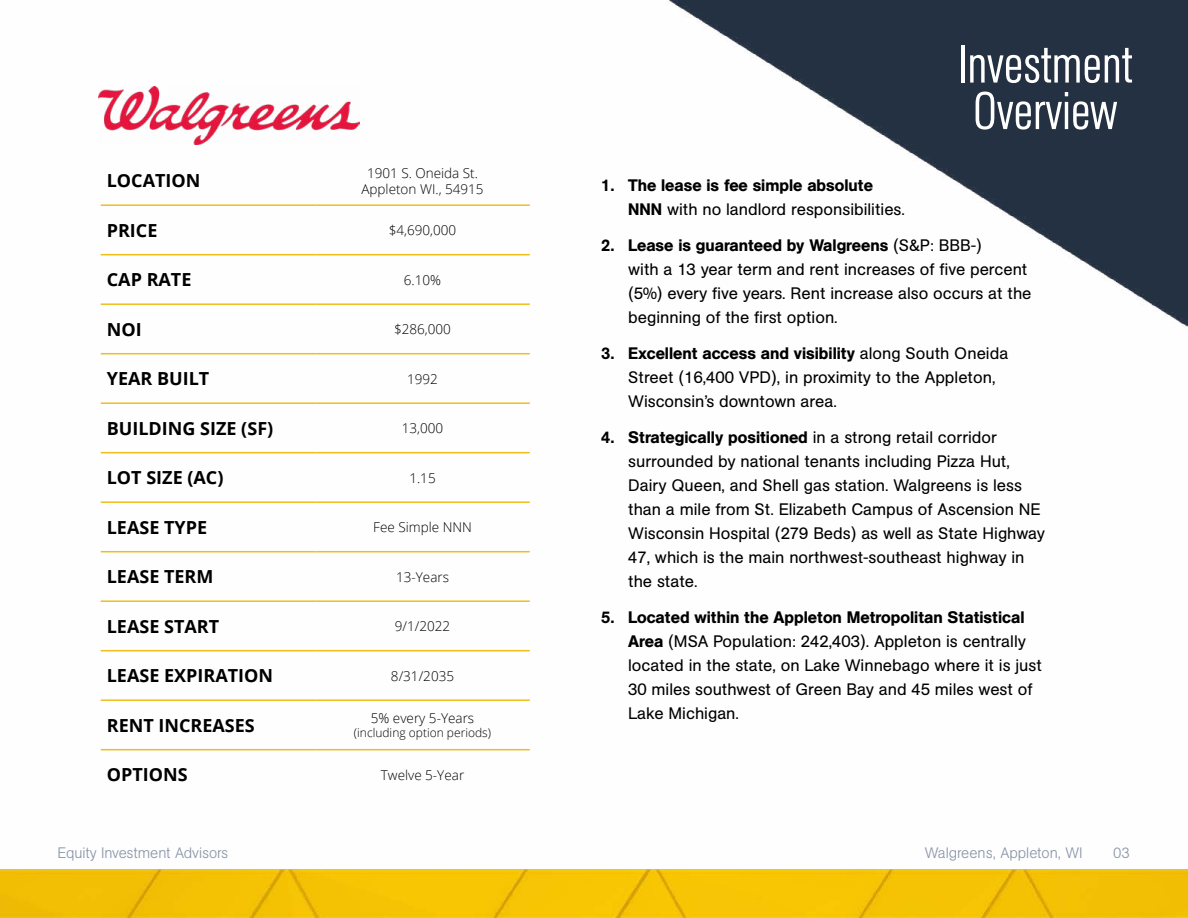
<style>
.page{position:relative;width:1188px;height:918px;background:#fff}
.page>*{position:absolute;margin:0;border:0;box-sizing:border-box;transform-origin:0 0}
.t1{font:300 condensed 52.5px/46.5px "AG Book Pro";color:#fff}
.t2{font:700 18px "Open Sans";color:#000}
.t3{font:16.5px/24px "AG Book Pro";color:#000}
.t4{font:500 16.5px/24px "AG Book Pro";color:#000}
.t5{font:300 15px "AG Book Pro";color:#8893a6}
.t6{font:300 13.5px/16.2px "Open Sans";color:#000;text-align:center}
.t7{font:300 12px "Open Sans";color:#000}
.s1{font-weight:400}
.s2{font-weight:500}
</style>
<div class="page">
<img style="left:0;top:0;width:1188px;height:918px">
<hr style="left:101px;top:204px;width:214px;height:2px;background:#efbe1b">
<hr style="left:315px;top:204px;width:215px;height:2px;background:#efbe1b">
<hr style="left:101px;top:254px;width:214px;height:1px;background:#efbe1b">
<hr style="left:315px;top:254px;width:215px;height:1px;background:#efbe1b">
<hr style="left:101px;top:303px;width:214px;height:2px;background:#efbe1b">
<hr style="left:315px;top:303px;width:215px;height:2px;background:#efbe1b">
<hr style="left:101px;top:353px;width:214px;height:1px;background:#efbe1b">
<hr style="left:315px;top:353px;width:215px;height:1px;background:#efbe1b">
<hr style="left:101px;top:402px;width:214px;height:2px;background:#efbe1b">
<hr style="left:315px;top:402px;width:215px;height:2px;background:#efbe1b">
<hr style="left:101px;top:452px;width:214px;height:1px;background:#efbe1b">
<hr style="left:315px;top:452px;width:215px;height:1px;background:#efbe1b">
<hr style="left:101px;top:501px;width:214px;height:2px;background:#efbe1b">
<hr style="left:315px;top:501px;width:215px;height:2px;background:#efbe1b">
<hr style="left:101px;top:551px;width:214px;height:1px;background:#efbe1b">
<hr style="left:315px;top:551px;width:215px;height:1px;background:#efbe1b">
<hr style="left:101px;top:600px;width:214px;height:2px;background:#efbe1b">
<hr style="left:315px;top:600px;width:215px;height:2px;background:#efbe1b">
<hr style="left:101px;top:650px;width:214px;height:1px;background:#efbe1b">
<hr style="left:315px;top:650px;width:215px;height:1px;background:#efbe1b">
<hr style="left:101px;top:699px;width:214px;height:2px;background:#efbe1b">
<hr style="left:315px;top:699px;width:215px;height:2px;background:#efbe1b">
<hr style="left:101px;top:749px;width:214px;height:1px;background:#efbe1b">
<hr style="left:315px;top:749px;width:215px;height:1px;background:#efbe1b">
<img style="left:98px;top:87px;width:261px;height:58px">
<p class="t2" style="left:107px;top:168px;width:95px">LOCATION</p>
<p class="t6" style="left:361px;top:164px;width:124px">1901 S. Oneida St.<br>Appleton WI., 54915</p>
<p class="t2" style="left:107px;top:218px;width:52px">PRICE</p>
<p class="t6" style="left:389px;top:222px;width:69px">$4,690,000</p>
<p class="t2" style="left:107px;top:267px;width:86px">CAP RATE</p>
<p class="t6" style="left:404px;top:271px;width:39px">6.10%</p>
<p class="t2" style="left:107px;top:317px;width:36px">NOI</p>
<p class="t6" style="left:394px;top:321px;width:58px">$286,000</p>
<p class="t2" style="left:107px;top:366px;width:104px">YEAR BUILT</p>
<p class="t6" style="left:407px;top:370px;width:32px">1992</p>
<p class="t2" style="left:107px;top:416px;width:168px">BUILDING SIZE (SF)</p>
<p class="t6" style="left:402px;top:420px;width:43px">13,000</p>
<p class="t2" style="left:107px;top:465px;width:118px">LOT SIZE (AC)</p>
<p class="t6" style="left:409px;top:469px;width:28px">1.15</p>
<p class="t2" style="left:107px;top:515px;width:102px">LEASE TYPE</p>
<p class="t6" style="left:373px;top:519px;width:100px">Fee Simple NNN</p>
<p class="t2" style="left:107px;top:564px;width:108px">LEASE TERM</p>
<p class="t6" style="left:396px;top:568px;width:55px">13-Years</p>
<p class="t2" style="left:107px;top:614px;width:114px">LEASE START</p>
<p class="t6" style="left:395px;top:618px;width:57px">9/1/2022</p>
<p class="t2" style="left:107px;top:663px;width:168px">LEASE EXPIRATION</p>
<p class="t6" style="left:391px;top:667px;width:65px">8/31/2035</p>
<p class="t2" style="left:107px;top:713px;width:150px">RENT INCREASES</p>
<p class="t6" style="left:371px;top:710px;width:105px">5% every 5-Years</p>
<p class="t7" style="left:354px;top:725px;width:139px">(including option periods)</p>
<p class="t2" style="left:107px;top:762px;width:82px">OPTIONS</p>
<p class="t6" style="left:381px;top:766px;width:85px">Twelve 5-Year</p>
<h1 class="t1" style="left:958px;top:41px;width:176px">Investment<br>Overview</h1>
<p class="t4" style="left:628px;top:173px;width:278px;text-indent:-27px">1. The lease is fee simple absolute<br>NNN <span class="s1">with no landlord responsibilities.</span></p>
<p class="t3" style="left:628px;top:233px;width:405px;text-indent:-27px"><span class="s2">2. Lease is guaranteed by Walgreens</span> (S&amp;P: BBB-)<br>with a 13 year term and rent increases of five percent (5%) every five years. Rent increase also occurs at the beginning of the first option.</p>
<p class="t3" style="left:628px;top:341px;width:382px;text-indent:-27px"><span class="s2">3. Excellent access and visibility</span> along South Oneida<br>Street (16,400 VPD), in proximity to the Appleton,<br>Wisconsin’s downtown area.</p>
<p class="t3" style="left:628px;top:425px;width:418px;text-indent:-27px"><span class="s2">4. Strategically positioned</span> in a strong retail corridor surrounded by national tenants including Pizza Hut, Dairy Queen, and Shell gas station. Walgreens is less than a mile from St. Elizabeth Campus of Ascension NE Wisconsin Hospital (279 Beds) as well as State Highway 47, which is the main northwest-southeast highway in the state.</p>
<p class="t3" style="left:628px;top:605px;width:415px;text-indent:-27px"><span class="s2">5. Located within the Appleton Metropolitan Statistical Area</span> (MSA Population: 242,403). Appleton is centrally located in the state, on Lake Winnebago where it is just 30 miles southwest of Green Bay and 45 miles west of Lake Michigan.</p>
<p class="t5" style="left:58px;top:843px;width:172px">Equity Investment Advisors</p>
<p class="t5" style="left:925px;top:843px;width:159px">Walgreens, Appleton, WI</p>
<p class="t5" style="left:1113px;top:843px;width:18px">03</p>
</div>
